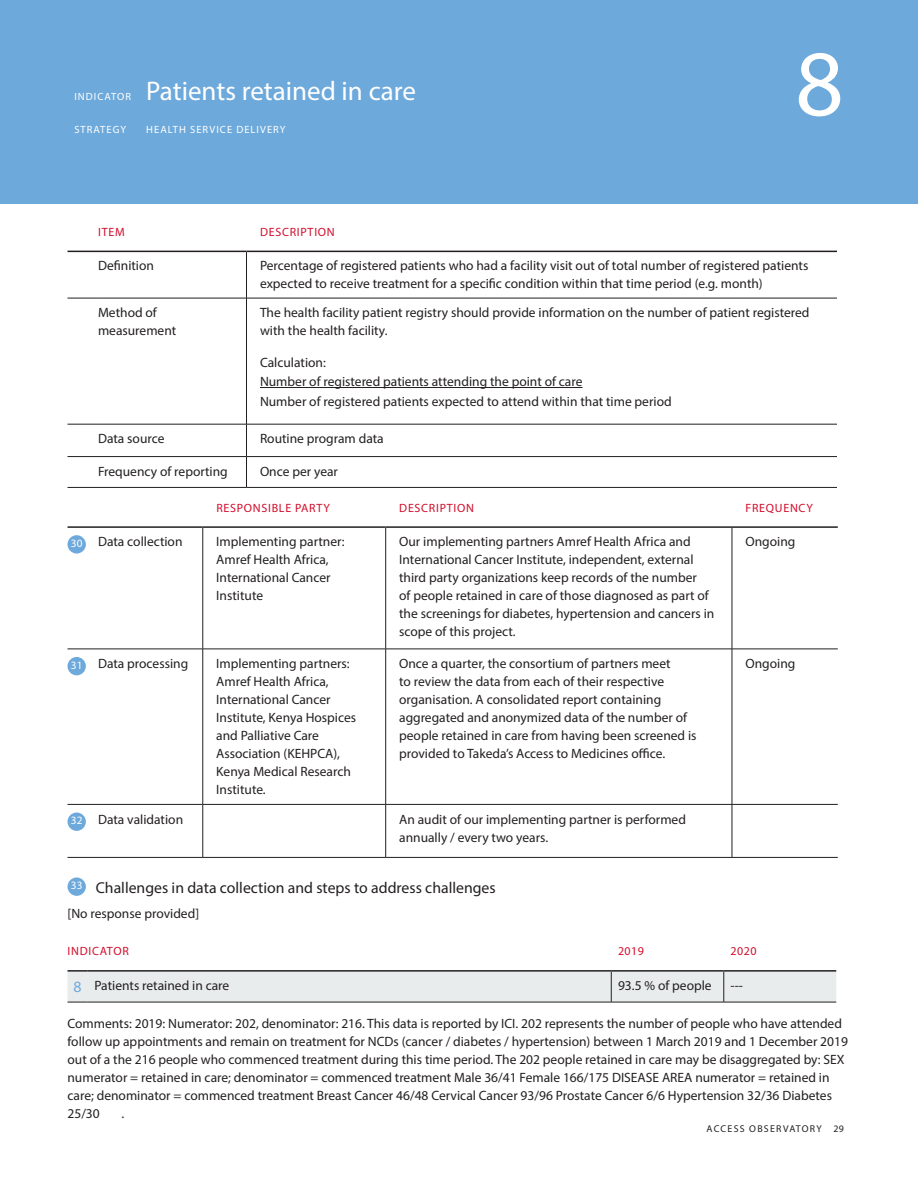
<style>
.page{position:relative;width:918px;height:1188px;background:#fff}
.page>*{position:absolute;margin:0;border:0;box-sizing:border-box;transform-origin:0 0}
.Indicator{font:94.5px "Myriad Pro";color:#fff}
.Indicator_Label_Sans{font:27px "Myriad Pro";color:#fff}
.Question_Semibold{font:15.75px "Myriad Pro";color:#231f20}
.Question_Semibold-2{font:15.75px "Myriad Pro";color:#6da9db}
.Response_Book_Body{font:13.5px/18px "Myriad Pro";color:#231f20}
.Table_Bold{font:13.5px/18px "Myriad Pro";color:#231f20}
.Table_Body{font:13.5px "Myriad Pro";color:#231f20}
.Response_Book_Body-2{font:12px "Myriad Pro";letter-spacing:.06em;color:#d30d2b}
.Table_Red_Header{font:12px "Myriad Pro";letter-spacing:.06em;color:#d30d2b}
.Table_Red_Header-2{font:12px "Myriad Pro";letter-spacing:.04em;color:#d30d2b}
.Question{font:11.25px "Myriad Pro";letter-spacing:.04em;color:#fff}
.Indicator_Label_Sans-2{font:10.5px "Myriad Pro";letter-spacing:.1em;color:#fff}
.t1{font:9.9px "Myriad Pro";letter-spacing:.13em;color:#231f20}
</style>
<div class="page">
<div style="left:0;top:0;width:918px;height:203px;background:#6da9db"></div>
<hr style="left:246px;top:252px;width:1px;height:46px;background:#231f20">
<hr style="left:68px;top:298px;width:30px;height:1px;background:#231f20">
<hr style="left:98px;top:298px;width:149px;height:1px;background:#231f20">
<hr style="left:247px;top:298px;width:590px;height:1px;background:#231f20">
<hr style="left:246px;top:298px;width:1px;height:126px;background:#231f20">
<hr style="left:68px;top:424px;width:30px;height:1px;background:#231f20">
<hr style="left:98px;top:424px;width:149px;height:1px;background:#231f20">
<hr style="left:247px;top:424px;width:590px;height:1px;background:#231f20">
<hr style="left:246px;top:424px;width:1px;height:32px;background:#231f20">
<hr style="left:68px;top:456px;width:30px;height:1px;background:#231f20">
<hr style="left:98px;top:456px;width:149px;height:1px;background:#231f20">
<hr style="left:247px;top:456px;width:590px;height:1px;background:#231f20">
<hr style="left:246px;top:457px;width:1px;height:30px;background:#231f20">
<hr style="left:68px;top:487px;width:30px;height:1px;background:#231f20">
<hr style="left:98px;top:487px;width:149px;height:1px;background:#231f20">
<hr style="left:247px;top:487px;width:590px;height:1px;background:#231f20">
<hr style="left:68px;top:251px;width:30px;height:1px;background:#231f20">
<hr style="left:98px;top:251px;width:149px;height:1px;background:#231f20">
<hr style="left:247px;top:251px;width:590px;height:1px;background:#231f20">
<hr style="left:260px;top:387px;width:323px;height:1px;background:#231f20">
<hr style="left:203px;top:528px;width:1px;height:121px;background:#231f20">
<hr style="left:68px;top:649px;width:30px;height:1px;background:#231f20">
<hr style="left:98px;top:649px;width:105px;height:1px;background:#231f20">
<hr style="left:203px;top:649px;width:183px;height:1px;background:#231f20">
<hr style="left:203px;top:649px;width:1px;height:155px;background:#231f20">
<hr style="left:386px;top:649px;width:346px;height:1px;background:#231f20">
<hr style="left:732px;top:649px;width:106px;height:1px;background:#231f20">
<hr style="left:68px;top:804px;width:30px;height:1px;background:#231f20">
<hr style="left:98px;top:804px;width:105px;height:1px;background:#231f20">
<hr style="left:203px;top:804px;width:183px;height:1px;background:#231f20">
<hr style="left:203px;top:805px;width:1px;height:52px;background:#231f20">
<hr style="left:386px;top:804px;width:346px;height:1px;background:#231f20">
<hr style="left:732px;top:804px;width:106px;height:1px;background:#231f20">
<hr style="left:68px;top:857px;width:30px;height:1px;background:#231f20">
<hr style="left:98px;top:857px;width:105px;height:1px;background:#231f20">
<hr style="left:203px;top:857px;width:183px;height:1px;background:#231f20">
<hr style="left:386px;top:857px;width:346px;height:1px;background:#231f20">
<hr style="left:732px;top:857px;width:106px;height:1px;background:#231f20">
<hr style="left:68px;top:526px;width:30px;height:2px;background:#231f20">
<hr style="left:98px;top:526px;width:105px;height:2px;background:#231f20">
<hr style="left:203px;top:526px;width:183px;height:2px;background:#231f20">
<hr style="left:386px;top:526px;width:346px;height:2px;background:#231f20">
<hr style="left:732px;top:526px;width:106px;height:2px;background:#231f20">
<hr style="left:732px;top:528px;width:1px;height:121px;background:#231f20">
<hr style="left:732px;top:649px;width:1px;height:155px;background:#231f20">
<hr style="left:732px;top:805px;width:1px;height:52px;background:#231f20">
<hr style="left:385px;top:528px;width:1px;height:121px;background:#231f20">
<hr style="left:385px;top:649px;width:1px;height:155px;background:#231f20">
<hr style="left:385px;top:805px;width:1px;height:52px;background:#231f20">
<div style="left:67px;top:535px;width:19px;height:19px;background:#6da9db;border-radius:50%"></div>
<div style="left:67px;top:657px;width:19px;height:18px;background:#6da9db;border-radius:50%"></div>
<div style="left:67px;top:813px;width:19px;height:18px;background:#6da9db;border-radius:50%"></div>
<div style="left:67px;top:877px;width:19px;height:19px;background:#6da9db;border-radius:50%"></div>
<div style="left:68px;top:972px;width:768px;height:31px;background:#e8eced"></div>
<hr style="left:88px;top:1002px;width:523px;height:1px;background:#231f20">
<hr style="left:611px;top:1002px;width:113px;height:1px;background:#231f20">
<hr style="left:724px;top:1002px;width:112px;height:1px;background:#231f20">
<hr style="left:68px;top:970px;width:20px;height:2px;background:#231f20">
<hr style="left:88px;top:970px;width:523px;height:2px;background:#231f20">
<hr style="left:611px;top:970px;width:113px;height:2px;background:#231f20">
<hr style="left:724px;top:970px;width:112px;height:2px;background:#231f20">
<hr style="left:611px;top:972px;width:1px;height:30px;background:#231f20">
<hr style="left:724px;top:972px;width:1px;height:30px;background:#231f20">
<p class="Indicator_Label_Sans-2" style="left:74px;top:90px;width:58px">INDICATOR</p>
<p class="Indicator_Label_Sans" style="left:146px;top:74px;width:271px">Patients retained in care</p>
<p class="Indicator_Label_Sans-2" style="left:74px;top:123px;width:53px">STRATEGY</p>
<p class="Indicator_Label_Sans-2" style="left:146px;top:123px;width:141px">HEALTH SERVICE DELIVERY</p>
<p class="Indicator" style="left:795px;top:25px;width:50px">8</p>
<p class="Response_Book_Body-2" style="left:98px;top:224px;width:28px">ITEM</p>
<p class="Response_Book_Body-2" style="left:260px;top:224px;width:76px">DESCRIPTION</p>
<p class="Table_Bold" style="left:98px;top:257px;width:58px">Definition</p>
<p class="Response_Book_Body" style="left:260px;top:257px;width:550px">Percentage of registered patients who had a facility visit out of total number of registered patients expected to receive treatment for a specific condition within that time period (e.g. month)</p>
<p class="Table_Bold" style="left:98px;top:303px;width:80px">Method of measurement</p>
<p class="Response_Book_Body" style="left:260px;top:303px;width:551px">The health facility patient registry should provide information on the number of patient registered with the health facility.</p>
<p class="Response_Book_Body" style="left:260px;top:353px;width:67px">Calculation:</p>
<p class="Response_Book_Body" style="left:260px;top:372px;width:324px">Number of registered patients attending the point of care</p>
<p class="Response_Book_Body" style="left:260px;top:392px;width:413px">Number of registered patients expected to attend within that time period</p>
<p class="Table_Bold" style="left:98px;top:430px;width:68px">Data source</p>
<p class="Response_Book_Body" style="left:260px;top:430px;width:125px">Routine program data</p>
<p class="Table_Bold" style="left:98px;top:462px;width:131px">Frequency of reporting</p>
<p class="Response_Book_Body" style="left:260px;top:462px;width:80px">Once per year</p>
<p class="Response_Book_Body-2" style="left:216px;top:500px;width:115px">RESPONSIBLE PARTY</p>
<p class="Response_Book_Body-2" style="left:399px;top:500px;width:76px">DESCRIPTION</p>
<p class="Response_Book_Body-2" style="left:746px;top:500px;width:69px">FREQUENCY</p>
<p class="Question" style="left:71px;top:536px;width:13px">30</p>
<p class="Table_Bold" style="left:98px;top:532px;width:86px">Data collection</p>
<p class="Response_Book_Body" style="left:216px;top:532px;width:130px">Implementing partner:<br>Amref Health Africa,<br>International Cancer<br>Institute</p>
<p class="Response_Book_Body" style="left:399px;top:532px;width:317px">Our implementing partners Amref Health Africa and International Cancer Institute, independent, external third party organizations keep records of the number<br>of people retained in care of those diagnosed as part of the screenings for diabetes, hypertension and cancers in scope of this project.</p>
<p class="Response_Book_Body" style="left:745px;top:532px;width:51px">Ongoing</p>
<p class="Question" style="left:71px;top:658px;width:13px">31</p>
<p class="Table_Bold" style="left:98px;top:654px;width:92px">Data processing</p>
<p class="Response_Book_Body" style="left:216px;top:654px;width:141px">Implementing partners:<br>Amref Health Africa,<br>International Cancer<br>Institute, Kenya Hospices and Palliative Care<br>Association (KEHPCA),<br>Kenya Medical Research<br>Institute.</p>
<p class="Response_Book_Body" style="left:399px;top:654px;width:299px">Once a quarter, the consortium of partners meet<br>to review the data from each of their respective organisation. A consolidated report containing aggregated and anonymized data of the number of people retained in care from having been screened is provided to Takeda’s Access to Medicines office.</p>
<p class="Response_Book_Body" style="left:745px;top:654px;width:51px">Ongoing</p>
<p class="Question" style="left:71px;top:813px;width:13px">32</p>
<p class="Table_Bold" style="left:98px;top:810px;width:87px">Data validation</p>
<p class="Response_Book_Body" style="left:399px;top:810px;width:288px">An audit of our implementing partner is performed annually / every two years.</p>
<p class="Question" style="left:71px;top:878px;width:13px">33</p>
<p class="Question_Semibold" style="left:96px;top:878px;width:401px">Challenges in data collection and steps to address challenges</p>
<p class="Response_Book_Body" style="left:68px;top:904px;width:133px">[No response provided]</p>
<p class="Table_Red_Header" style="left:68px;top:944px;width:63px">INDICATOR</p>
<p class="Table_Red_Header-2" style="left:618px;top:944px;width:28px">2019</p>
<p class="Table_Red_Header-2" style="left:731px;top:944px;width:28px">2020</p>
<p class="Question_Semibold-2" style="left:74px;top:977px;width:10px">8</p>
<p class="Table_Bold" style="left:94px;top:976px;width:136px">Patients retained in care</p>
<p class="Table_Body" style="left:618px;top:977px;width:95px">93.5 % of people</p>
<p class="Table_Body" style="left:731px;top:977px;width:14px">---</p>
<p class="Response_Book_Body" style="left:68px;top:1014px;width:782px">Comments: 2019: Numerator: 202, denominator: 216. This data is reported by ICI. 202 represents the number of people who have attended follow up appointments and remain on treatment for NCDs (cancer / diabetes / hypertension) between 1 March 2019 and 1 December 2019 out of a the 216 people who commenced treatment during this time period. The 202 people retained in care may be disaggregated by: SEX numerator = retained in care; denominator = commenced treatment Male 36/41 Female 166/175 DISEASE AREA numerator = retained in care; denominator = commenced treatment Breast Cancer 46/48 Cervical Cancer 93/96 Prostate Cancer 6/6 Hypertension 32/36 Diabetes 25/30</p>
<p class="Response_Book_Body" style="left:122px;top:1104px;width:4px">.</p>
<p class="t1" style="left:707px;top:1122px;width:139px">ACCESS OBSERVATORY 29</p>
</div>
